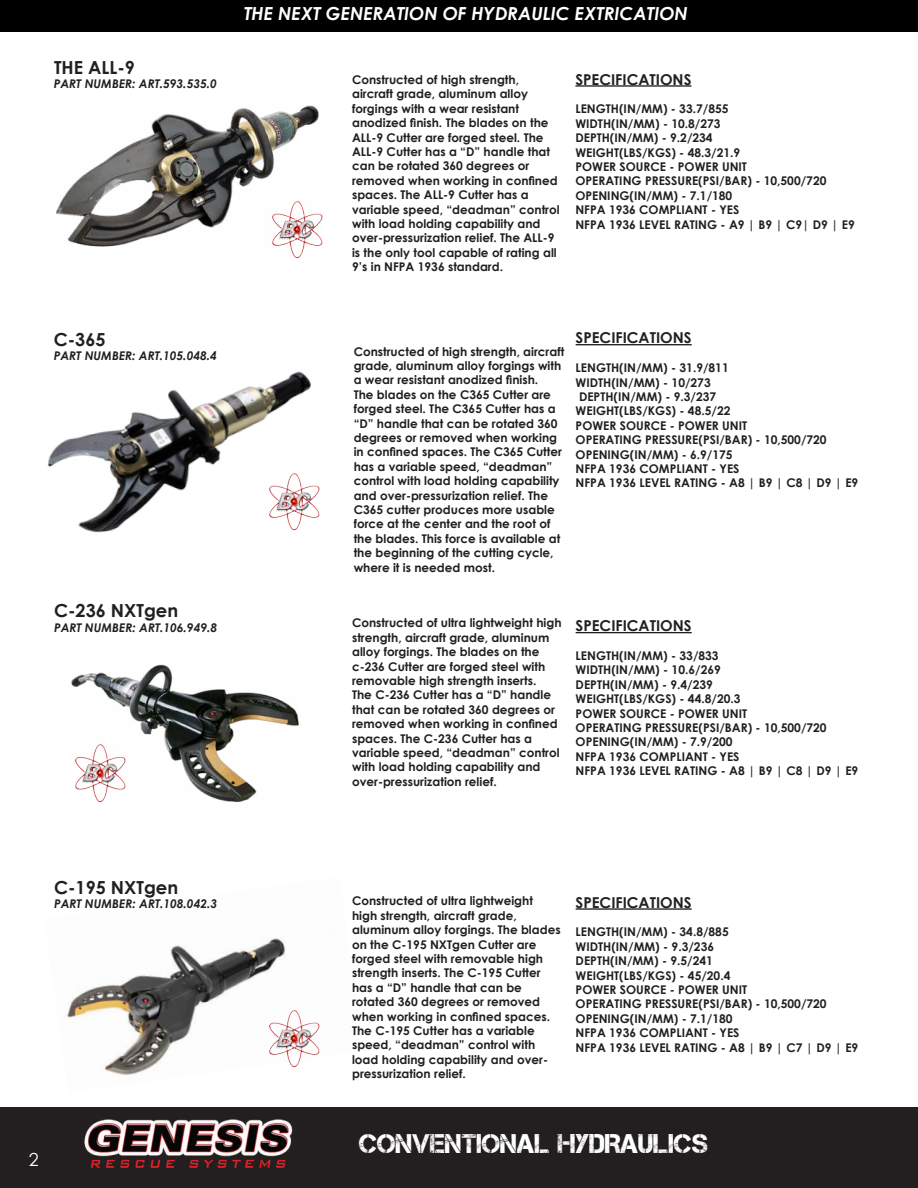
<style>
.page{position:relative;width:918px;height:1188px;background:#fff}
.page>*{position:absolute;margin:0;border:0;box-sizing:border-box;transform-origin:0 0}
.t1{font:27px "Captureit";color:#fff}
.t2{font:italic 700 18px "Century Gothic";color:#fff}
.t3{font:700 18px "Century Gothic";color:#231f20}
.t4{font:18px "Century Gothic";color:#fff}
.t5{font:700 15px "Century Gothic";color:#231f20}
.t6{font:700 12px/14.4px "Century Gothic";color:#231f20}
.t7{font:italic 700 12px "Century Gothic";color:#231f20}
</style>
<div class="page">
<div style="left:0;top:1107px;width:918px;height:81px;background:#231f20"></div>
<img style="left:84px;top:1119px;width:209px;height:49px">
<img style="left:56px;top:105px;width:263px;height:142px">
<img style="left:47px;top:371px;width:264px;height:162px">
<img style="left:71px;top:664px;width:228px;height:138px">
<img style="left:67px;top:938px;width:218px;height:138px">
<hr style="left:575px;top:85px;width:116px;height:2px;background:#231f20">
<hr style="left:576px;top:344px;width:116px;height:1px;background:#231f20">
<hr style="left:576px;top:632px;width:116px;height:1px;background:#231f20">
<hr style="left:576px;top:908px;width:116px;height:2px;background:#231f20">
<div style="left:0;top:0;width:918px;height:31px;background:#000"></div>
<img style="left:267px;top:200px;width:56px;height:59px">
<img style="left:265px;top:472px;width:55px;height:61px">
<img style="left:71px;top:744px;width:58px;height:59px">
<img style="left:265px;top:1010px;width:55px;height:60px">
<p class="t3" style="left:54px;top:54px;width:82px">THE ALL-9</p>
<p class="t7" style="left:54px;top:75px;width:165px">PART NUMBER: ART.593.535.0</p>
<p class="t3" style="left:54px;top:325px;width:53px">C-365</p>
<p class="t7" style="left:54px;top:347px;width:165px">PART NUMBER: ART.105.048.4</p>
<p class="t2" style="left:244px;top:0;width:445px">THE NEXT GENERATION OF HYDRAULIC EXTRICATION</p>
<p class="t6" style="left:352px;top:72px;width:209px">Constructed of high strength, aircraft grade, aluminum alloy forgings with a wear resistant anodized finish. The blades on the<br>ALL-9 Cutter are forged steel. The<br>ALL-9 Cutter has a “D” handle that can be rotated 360 degrees or removed when working in confined spaces. The ALL-9 Cutter has a variable speed, “deadman” control with load holding capability and over-pressurization relief. The ALL-9 is the only tool capable of rating all<br>9’s in NFPA 1936 standard.</p>
<p class="t5" style="left:575px;top:68px;width:118px">SPECIFICATIONS</p>
<p class="t6" style="left:575px;top:101px;width:155px">LENGTH(IN/MM) - 33.7/855</p>
<p class="t6" style="left:575px;top:116px;width:147px">WIDTH(IN/MM) - 10.8/273</p>
<p class="t6" style="left:575px;top:130px;width:139px">DEPTH(IN/MM) - 9.2/234</p>
<p class="t6" style="left:575px;top:145px;width:166px">WEIGHT(LBS/KGS) - 48.3/21.9</p>
<p class="t6" style="left:575px;top:159px;width:173px">POWER SOURCE - POWER UNIT</p>
<p class="t6" style="left:575px;top:173px;width:253px">OPERATING PRESSURE(PSI/BAR) - 10,500/720</p>
<p class="t6" style="left:575px;top:188px;width:158px">OPENING(IN/MM) - 7.1/180</p>
<p class="t6" style="left:575px;top:202px;width:165px">NFPA 1936 COMPLIANT - YES</p>
<p class="t6" style="left:575px;top:217px;width:281px">NFPA 1936 LEVEL RATING - A9 | B9 | C9| D9 | E9</p>
<p class="t6" style="left:354px;top:344px;width:212px">Constructed of high strength, aircraft grade, aluminum alloy forgings with a wear resistant anodized finish.<br>The blades on the C365 Cutter are forged steel. The C365 Cutter has a “D” handle that can be rotated 360 degrees or removed when working in confined spaces. The C365 Cutter has a variable speed, “deadman” control with load holding capability and over-pressurization relief. The C365 cutter produces more usable force at the center and the root of the blades. This force is available at the beginning of the cutting cycle, where it is needed most.</p>
<p class="t5" style="left:576px;top:327px;width:118px">SPECIFICATIONS</p>
<p class="t6" style="left:576px;top:360px;width:155px">LENGTH(IN/MM) - 31.9/811</p>
<p class="t6" style="left:576px;top:374px;width:137px">WIDTH(IN/MM) - 10/273</p>
<p class="t6" style="left:579px;top:389px;width:139px">DEPTH(IN/MM) - 9.3/237</p>
<p class="t6" style="left:576px;top:403px;width:156px">WEIGHT(LBS/KGS) - 48.5/22</p>
<p class="t6" style="left:576px;top:418px;width:173px">POWER SOURCE - POWER UNIT</p>
<p class="t6" style="left:576px;top:432px;width:253px">OPERATING PRESSURE(PSI/BAR) - 10,500/720</p>
<p class="t6" style="left:576px;top:446px;width:158px">OPENING(IN/MM) - 6.9/175</p>
<p class="t6" style="left:576px;top:461px;width:165px">NFPA 1936 COMPLIANT - YES</p>
<p class="t6" style="left:576px;top:475px;width:284px">NFPA 1936 LEVEL RATING - A8 | B9 | C8 | D9 | E9</p>
<p class="t3" style="left:54px;top:596px;width:126px">C-236 NXTgen</p>
<p class="t6" style="left:352px;top:615px;width:211px">Constructed of ultra lightweight high strength, aircraft grade, aluminum alloy forgings. The blades on the c-236 Cutter are forged steel with removable high strength inserts.<br>The C-236 Cutter has a “D” handle that can be rotated 360 degrees or removed when working in confined spaces. The C-236 Cutter has a variable speed, “deadman” control with load holding capability and over-pressurization relief.</p>
<p class="t7" style="left:54px;top:619px;width:165px">PART NUMBER: ART.106.949.8</p>
<p class="t5" style="left:576px;top:614px;width:118px">SPECIFICATIONS</p>
<p class="t6" style="left:576px;top:648px;width:145px">LENGTH(IN/MM) - 33/833</p>
<p class="t6" style="left:576px;top:662px;width:147px">WIDTH(IN/MM) - 10.6/269</p>
<p class="t6" style="left:576px;top:677px;width:139px">DEPTH(IN/MM) - 9.4/239</p>
<p class="t6" style="left:576px;top:691px;width:166px">WEIGHT(LBS/KGS) - 44.8/20.3</p>
<p class="t6" style="left:576px;top:706px;width:173px">POWER SOURCE - POWER UNIT</p>
<p class="t6" style="left:576px;top:720px;width:253px">OPERATING PRESSURE(PSI/BAR) - 10,500/720</p>
<p class="t6" style="left:576px;top:734px;width:158px">OPENING(IN/MM) - 7.9/200</p>
<p class="t6" style="left:576px;top:749px;width:165px">NFPA 1936 COMPLIANT - YES</p>
<p class="t6" style="left:576px;top:763px;width:284px">NFPA 1936 LEVEL RATING - A8 | B9 | C8 | D9 | E9</p>
<p class="t3" style="left:54px;top:874px;width:126px">C-195 NXTgen</p>
<p class="t6" style="left:352px;top:893px;width:210px">Constructed of ultra lightweight high strength, aircraft grade, aluminum alloy forgings. The blades on the C-195 NXTgen Cutter are forged steel with removable high strength inserts. The C-195 Cutter has a “D” handle that can be rotated 360 degrees or removed when working in confined spaces.<br>The C-195 Cutter has a variable speed, “deadman” control with load holding capability and over&shy;pressurization relief.</p>
<p class="t7" style="left:54px;top:895px;width:165px">PART NUMBER: ART.108.042.3</p>
<p class="t5" style="left:576px;top:891px;width:118px">SPECIFICATIONS</p>
<p class="t6" style="left:576px;top:924px;width:155px">LENGTH(IN/MM) - 34.8/885</p>
<p class="t6" style="left:576px;top:939px;width:140px">WIDTH(IN/MM) - 9.3/236</p>
<p class="t6" style="left:576px;top:953px;width:139px">DEPTH(IN/MM) - 9.5/241</p>
<p class="t6" style="left:576px;top:968px;width:156px">WEIGHT(LBS/KGS) - 45/20.4</p>
<p class="t6" style="left:576px;top:982px;width:173px">POWER SOURCE - POWER UNIT</p>
<p class="t6" style="left:576px;top:996px;width:253px">OPERATING PRESSURE(PSI/BAR) - 10,500/720</p>
<p class="t6" style="left:576px;top:1011px;width:158px">OPENING(IN/MM) - 7.1/180</p>
<p class="t6" style="left:576px;top:1025px;width:165px">NFPA 1936 COMPLIANT - YES</p>
<p class="t6" style="left:576px;top:1040px;width:284px">NFPA 1936 LEVEL RATING - A8 | B9 | C7 | D9 | E9</p>
<p class="t4" style="left:29px;top:1147px;width:11px">2</p>
<p class="t1" style="left:359px;top:1129px;width:350px">CONVENTIONAL HYDRAULICS</p>
</div>
